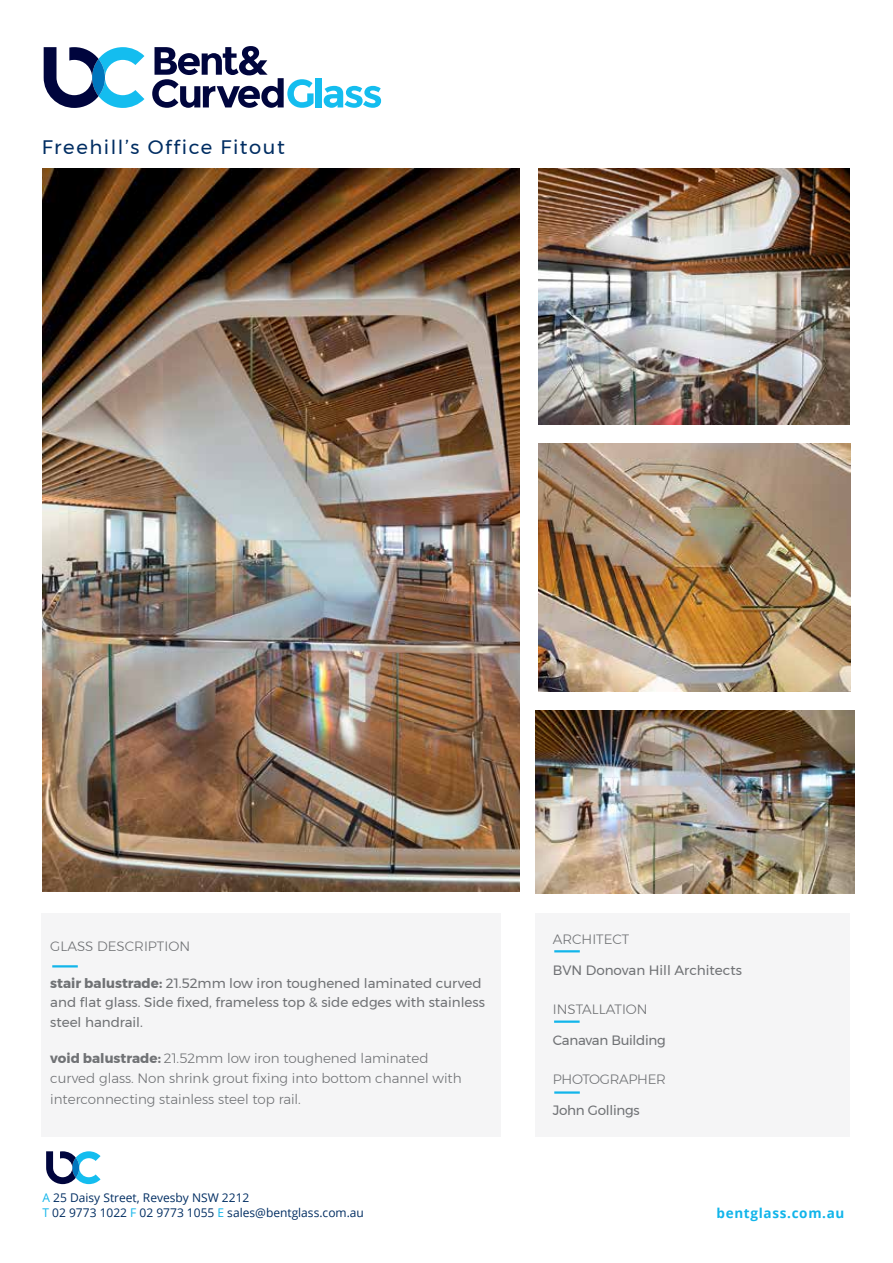
<style>
.page{position:relative;width:893px;height:1263px;background:#fff}
.page>*{position:absolute;margin:0;border:0;box-sizing:border-box;transform-origin:0 0}
.t1{font:19.5px "Montserrat";letter-spacing:.08em;color:#002d62}
.t2{font:300 13.5px/19.5px "Montserrat";color:#707275}
.t3{font:13.5px/19.5px "Montserrat";color:#707275}
.t4{font:13.5px "Montserrat";letter-spacing:-.02em;color:#707275}
.t5{font:700 13.5px "Open Sans";letter-spacing:.05em;color:#12b5ea}
.t6{font:300 13.5px "Montserrat";letter-spacing:-.02em;color:#707275}
.t7{font:12px/14.4px "Open Sans";color:#002d62}
.s1{font-weight:700}
.s2{color:#12b5ea}
</style>
<div class="page">
<img style="left:43px;top:169px;width:477px;height:722px">
<img style="left:538px;top:443px;width:312px;height:249px">
<img style="left:538px;top:169px;width:312px;height:256px">
<svg style="left:46px;top:1151px;width:55px;height:33px"></svg>
<svg style="left:152px;top:46px;width:162px;height:62px"></svg>
<div style="left:316px;top:78px;width:6px;height:29px;background:#14bdef"></div>
<svg style="left:324px;top:86px;width:57px;height:22px"></svg>
<svg style="left:44px;top:47px;width:100px;height:61px"></svg>
<div style="left:536px;top:914px;width:314px;height:223px;background:#f5f5f6"></div>
<div style="left:42px;top:914px;width:459px;height:223px;background:#f5f5f6"></div>
<hr style="left:554px;top:1091px;width:26px;height:3px;background:#12b5ea">
<hr style="left:52px;top:965px;width:26px;height:2px;background:#12b5ea">
<hr style="left:554px;top:950px;width:26px;height:2px;background:#12b5ea">
<hr style="left:554px;top:1020px;width:26px;height:3px;background:#12b5ea">
<img style="left:536px;top:710px;width:318px;height:183px">
<h1 class="t1" style="left:42px;top:132px;width:245px">Freehill’s Office Fitout</h1>
<p class="t2" style="left:50px;top:936px;width:141px">GLASS DESCRIPTION</p>
<p class="t3" style="left:50px;top:973px;width:436px"><span class="s1">stair balustrade:</span> 21.52mm low iron toughened laminated curved and flat glass. Side fixed, frameless top &amp; side edges with stainless steel handrail.</p>
<p class="t2" style="left:50px;top:1048px;width:413px"><span class="s1">void balustrade:</span> 21.52mm low iron toughened laminated curved glass. Non shrink grout fixing into bottom channel with</p>
<p class="t2" style="left:50px;top:1089px;width:252px">interconnecting stainless steel top rail.</p>
<p class="t7" style="left:43px;top:1190px;width:323px"><span class="s2">A</span> 25 Daisy Street, Revesby NSW 2212<br><span class="s2">T</span> 02 9773 1022 <span class="s2">F</span> 02 9773 1055 <span class="s2">E</span> sales@bentglass.com.au</p>
<p class="t2" style="left:553px;top:929px;width:78px">ARCHITECT</p>
<p class="t3" style="left:553px;top:960px;width:191px">BVN Donovan Hill Architects</p>
<p class="t2" style="left:553px;top:999px;width:96px">INSTALLATION</p>
<p class="t4" style="left:553px;top:1030px;width:114px">Canavan Building</p>
<p class="t6" style="left:553px;top:1069px;width:115px">PHOTOGRAPHER</p>
<p class="t4" style="left:553px;top:1100px;width:88px">John Gollings</p>
<p class="t5" style="left:716px;top:1204px;width:129px">bentglass.com.au</p>
</div>
